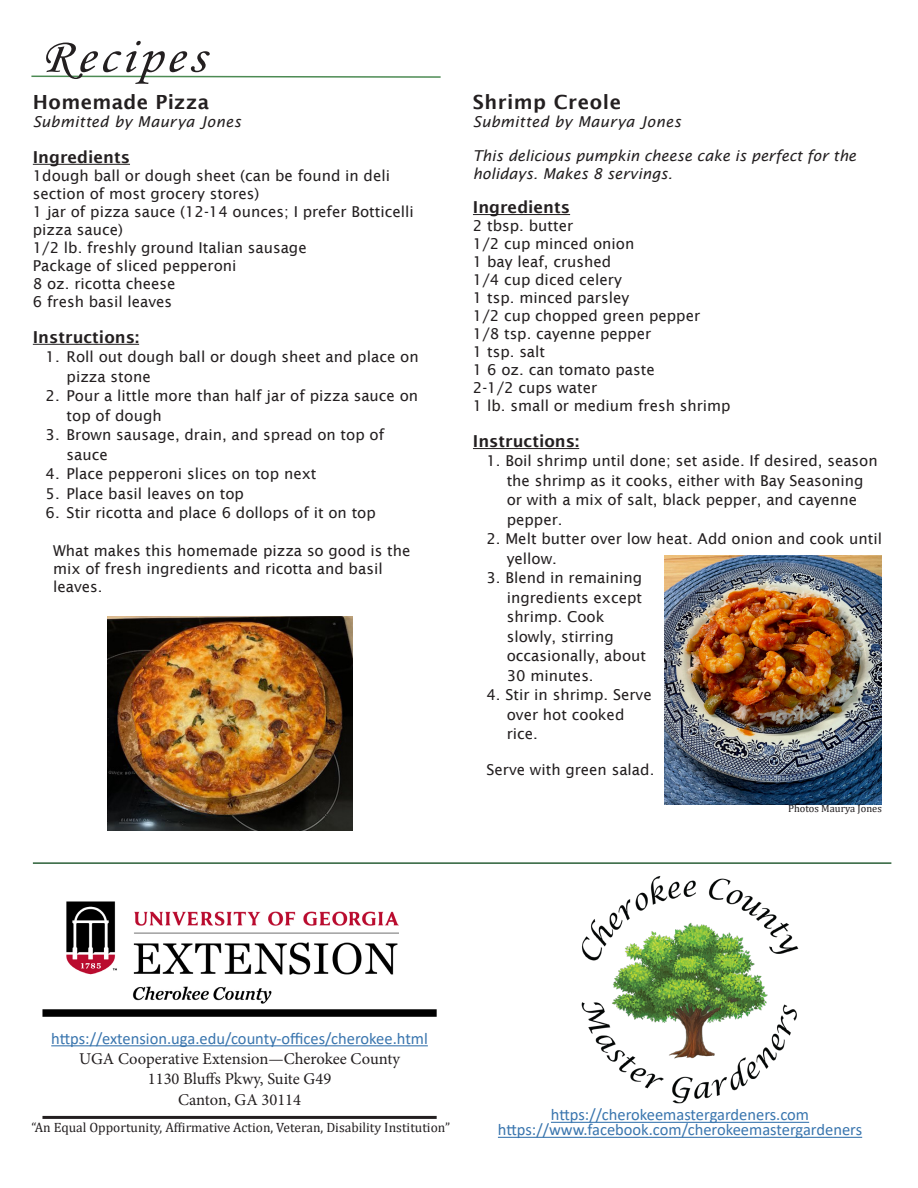
<style>
.page{position:relative;width:918px;height:1188px;background:#fff}
.page>*{position:absolute;margin:0;border:0;box-sizing:border-box;transform-origin:0 0}
.t1{font:49.5px "Monotype Corsiva";letter-spacing:.08em;color:#231f20;scale:1.07 1}
.t2{font:600 19.5px "Lucida Sans";letter-spacing:.02em;color:#231f20}
.t3{font:16.5px "Calibri";color:#3975ae}
.t4{font:16.5px "Minion Pro";color:#231f20}
.Paragraph_Style_1{font:600 16.5px "Lucida Sans";color:#231f20}
.t5{font:15px/19.5px "Lucida Sans";color:#231f20}
.Paragraph_Style_1-2{font:italic 15px/18px "Lucida Sans";color:#231f20}
.Paragraph_Style_1-3{font:italic 15px "Lucida Sans";letter-spacing:.02em;color:#231f20}
.t6{font:13.5px "Cambria";color:#231f20}
.t7{font:10.5px "Cambria";color:#231f20}
</style>
<div class="page">
<hr style="left:33px;top:164px;width:97px;height:1px;background:#231f20">
<hr style="left:33px;top:344px;width:106px;height:1px;background:#231f20">
<svg style="left:31px;top:75px;width:410px;height:3px"></svg>
<hr style="left:473px;top:214px;width:97px;height:1px;background:#231f20">
<hr style="left:473px;top:448px;width:106px;height:1px;background:#231f20">
<img style="left:66px;top:901px;width:333px;height:103px">
<hr style="left:51px;top:1045px;width:377px;height:1px;background:#3975ae">
<div style="left:42px;top:1009px;width:395px;height:8px;background:#000"></div>
<hr style="left:42px;top:1116px;width:395px;height:3px;background:#231f20">
<img style="left:581px;top:876px;width:218px;height:228px">
<hr style="left:551px;top:1122px;width:258px;height:1px;background:#3975ae">
<hr style="left:498px;top:1137px;width:364px;height:1px;background:#3975ae">
<hr style="left:33px;top:862px;width:858px;height:2px;background:#2b6037">
<img style="left:664px;top:556px;width:218px;height:248px">
<img style="left:107px;top:617px;width:246px;height:214px">
<p class="t1" style="left:40px;top:26px;width:155px">Recipes</p>
<p class="t2" style="left:33px;top:91px;width:178px">Homemade Pizza</p>
<p class="Paragraph_Style_1-3" style="left:33px;top:113px;width:210px">Submitted by Maurya Jones</p>
<p class="Paragraph_Style_1" style="left:33px;top:147px;width:99px">Ingredients</p>
<p class="t5" style="left:33px;top:166px;width:359px;line-height:18px">1dough ball or dough sheet (can be found in deli section of most grocery stores)</p>
<p class="t5" style="left:33px;top:202px;width:382px;line-height:18px">1 jar of pizza sauce (12-14 ounces; I prefer Botticelli pizza sauce)</p>
<p class="t5" style="left:33px;top:238px;width:275px">1/2 lb. freshly ground Italian sausage</p>
<p class="t5" style="left:33px;top:256px;width:205px">Package of sliced pepperoni</p>
<p class="t5" style="left:33px;top:274px;width:144px">8 oz. ricotta cheese</p>
<p class="t5" style="left:33px;top:292px;width:141px">6 fresh basil leaves</p>
<p class="Paragraph_Style_1" style="left:33px;top:327px;width:108px">Instructions:</p>
<p class="t5" style="left:67px;top:347px;width:354px;text-indent:-21px">1. Roll out dough ball or dough sheet and place on pizza stone</p>
<p class="t5" style="left:67px;top:386px;width:353px;text-indent:-21px">2. Pour a little more than half jar of pizza sauce on top of dough</p>
<p class="t5" style="left:67px;top:425px;width:319px;text-indent:-21px">3. Brown sausage, drain, and spread on top of sauce</p>
<p class="t5" style="left:46px;top:464px;width:272px">4. Place pepperoni slices on top next</p>
<p class="t5" style="left:46px;top:484px;width:200px">5. Place basil leaves on top</p>
<p class="t5" style="left:46px;top:503px;width:332px">6. Stir ricotta and place 6 dollops of it on top</p>
<p class="t5" style="left:53px;top:541px;width:359px;line-height:18px">What makes this homemade pizza so good is the mix of fresh ingredients and ricotta and basil leaves.</p>
<p class="t2" style="left:473px;top:91px;width:150px">Shrimp Creole</p>
<p class="Paragraph_Style_1-3" style="left:473px;top:113px;width:210px">Submitted by Maurya Jones</p>
<p class="Paragraph_Style_1-2" style="left:473px;top:147px;width:385px">This delicious pumpkin cheese cake is perfect for the holidays. Makes 8 servings.</p>
<p class="Paragraph_Style_1" style="left:473px;top:198px;width:99px">Ingredients</p>
<p class="t5" style="left:473px;top:216px;width:102px">2 tbsp. butter</p>
<p class="t5" style="left:473px;top:234px;width:163px">1/2 cup minced onion</p>
<p class="t5" style="left:473px;top:252px;width:140px">1 bay leaf, crushed</p>
<p class="t5" style="left:473px;top:270px;width:150px">1/4 cup diced celery</p>
<p class="t5" style="left:473px;top:288px;width:158px">1 tsp. minced parsley</p>
<p class="t5" style="left:473px;top:306px;width:229px">1/2 cup chopped green pepper</p>
<p class="t5" style="left:473px;top:324px;width:180px">1/8 tsp. cayenne pepper</p>
<p class="t5" style="left:473px;top:342px;width:74px">1 tsp. salt</p>
<p class="t5" style="left:473px;top:360px;width:183px">1 6 oz. can tomato paste</p>
<p class="t5" style="left:473px;top:378px;width:126px">2-1/2 cups water</p>
<p class="t5" style="left:473px;top:396px;width:259px">1 lb. small or medium fresh shrimp</p>
<p class="Paragraph_Style_1" style="left:473px;top:432px;width:108px">Instructions:</p>
<p class="t5" style="left:507px;top:451px;width:373px;text-indent:-20px">1. Boil shrimp until done; set aside. If desired, season the shrimp as it cooks, either with Bay Seasoning or with a mix of salt, black pepper, and cayenne pepper.</p>
<p class="t5" style="left:507px;top:529px;width:377px;text-indent:-20px">2. Melt butter over low heat. Add onion and cook until yellow.</p>
<p class="t5" style="left:507px;top:568px;width:141px;text-indent:-20px">3. Blend in remaining ingredients except shrimp. Cook slowly, stirring occasionally, about<br>30 minutes.</p>
<p class="t5" style="left:507px;top:685px;width:147px;text-indent:-20px">4. Stir in shrimp. Serve over hot cooked rice.</p>
<p class="t5" style="left:486px;top:760px;width:169px">Serve with green salad.</p>
<p class="t7" style="left:788px;top:802px;width:95px">Photos Maurya Jones</p>
<p class="t3" style="left:51px;top:1027px;width:378px">https://extension.uga.edu/county-offices/cherokee.html</p>
<p class="t4" style="left:79px;top:1047px;width:323px">UGA Cooperative Extension—Cherokee County</p>
<p class="t4" style="left:148px;top:1067px;width:185px">1130 Bluffs Pkwy, Suite G49</p>
<p class="t4" style="left:178px;top:1089px;width:125px">Canton, GA 30114</p>
<p class="t6" style="left:31px;top:1119px;width:420px">“An Equal Opportunity, Affirmative Action, Veteran, Disability Institution”</p>
<p class="t3" style="left:551px;top:1104px;width:260px">https://cherokeemastergardeners.com</p>
<p class="t3" style="left:498px;top:1119px;width:366px">https://www.facebook.com/cherokeemastergardeners</p>
</div>
